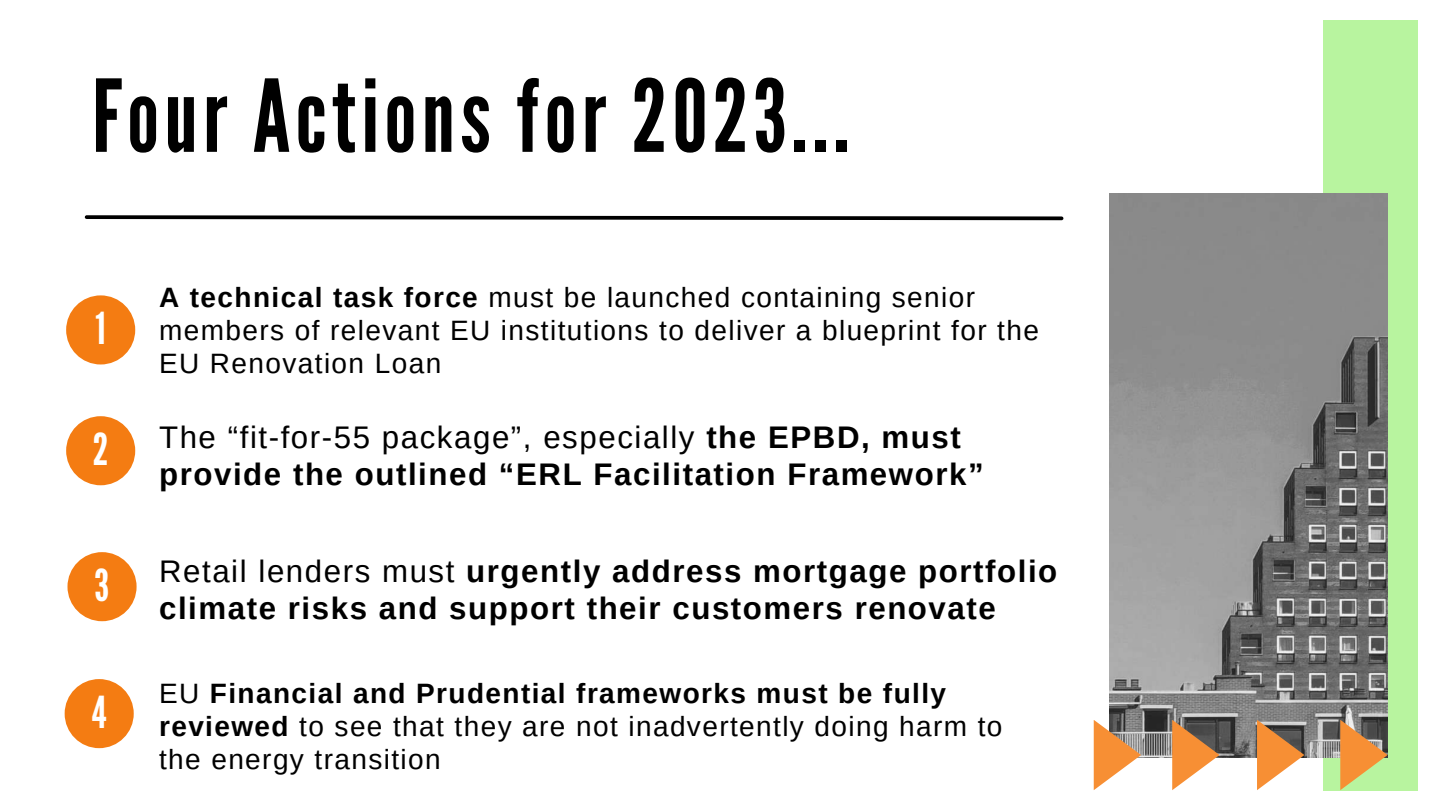
<style>
.page{position:relative;width:1440px;height:810px;background:#fff}
.page>*{position:absolute;margin:0;border:0;box-sizing:border-box;transform-origin:0 0}
.t1{font:100px "League Gothic";letter-spacing:.05em;color:#000}
.t2{font:44px "League Gothic";color:#fff}
.t3{font:700 31.2px/36.8px "Arimo";letter-spacing:.05em;color:#000}
.t4{font:28px/33px "Arimo";letter-spacing:.05em;color:#000}
.s1{font-weight:700}
.s2{font-weight:400}
</style>
<div class="page">
<svg style="left:84px;top:215px;width:980px;height:6px"></svg>
<div style="left:66px;top:295px;width:69px;height:69px;background:#f47c12;border-radius:50%"></div>
<div style="left:66px;top:416px;width:69px;height:69px;background:#f47c12;border-radius:50%"></div>
<div style="left:67px;top:552px;width:70px;height:69px;background:#f47c12;border-radius:50%"></div>
<div style="left:65px;top:679px;width:69px;height:69px;background:#f47c12;border-radius:50%"></div>
<div style="left:1323px;top:20px;width:95px;height:770px;background:#b8f49f"></div>
<img style="left:1110px;top:194px;width:277px;height:564px">
<svg style="left:1340px;top:720px;width:48px;height:70px"></svg>
<svg style="left:1257px;top:720px;width:47px;height:70px"></svg>
<svg style="left:1172px;top:720px;width:47px;height:70px"></svg>
<svg style="left:1094px;top:720px;width:47px;height:70px"></svg>
<h1 class="t1" style="left:92px;top:58px;width:759px">Four Actions for 2023...</h1>
<h2 class="t2" style="left:96px;top:303px;width:12px">1</h2>
<h2 class="t2" style="left:93px;top:424px;width:17px">2</h2>
<h2 class="t2" style="left:95px;top:560px;width:16px">3</h2>
<h2 class="t2" style="left:92px;top:687px;width:16px">4</h2>
<p class="t4" style="left:159px;top:280px;width:881px"><span class="s1">A technical task force</span> must be launched containing senior members of relevant EU institutions to deliver a blueprint for the<br>EU Renovation Loan</p>
<p class="t3" style="left:159px;top:419px;width:826px"><span class="s2">The “fit-for-55 package”, especially</span> the EPBD, must provide the outlined “ERL Facilitation Framework”</p>
<p class="t3" style="left:159px;top:553px;width:900px"><span class="s2">Retail lenders must</span> urgently address mortgage portfolio climate risks and support their customers renovate</p>
<p class="t4" style="left:159px;top:677px;width:845px">EU <span class="s1">Financial and Prudential frameworks must be fully reviewed</span> to see that they are not inadvertently doing harm to the energy transition</p>
</div>
